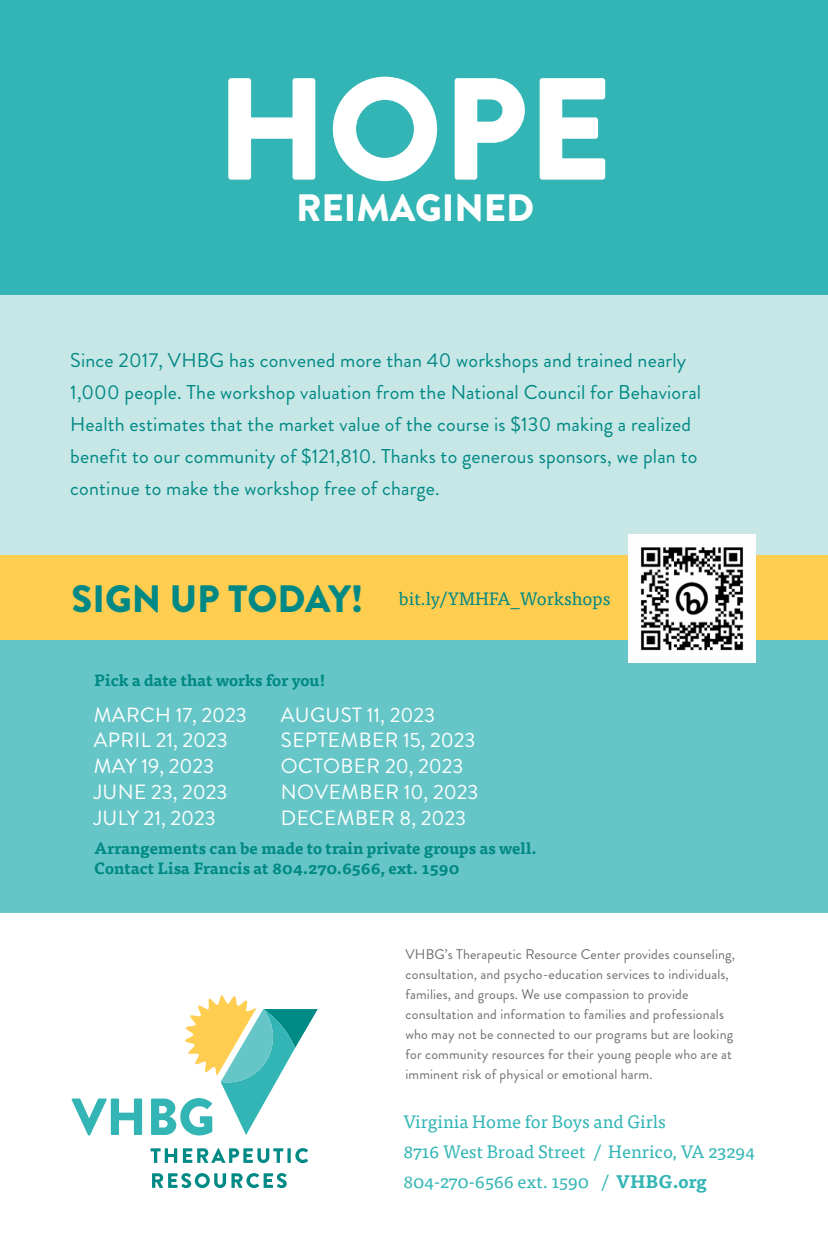
<style>
.page{position:relative;width:828px;height:1260px;background:#fff}
.page>*{position:absolute;margin:0;border:0;box-sizing:border-box;transform-origin:0 0}
.t1{font:900 145px "Brandon Grotesque";color:#fff}
.t2{font:900 38.2px "Brandon Grotesque";color:#fff}
.t3{font:20.6px/25.8px "Brandon Grotesque";letter-spacing:.015em;color:#fff}
.t4{font:20px/32px "Brandon Grotesque";letter-spacing:.01em;color:#008984}
.t5{font:18px/30px "Tisa Pro";color:#33b5b5}
.t6{font:18px "Tisa Pro";color:#008984}
.t7{font:700 16px/20px "Tisa Pro";color:#008984}
.t8{font:14px/20px "Brandon Grotesque";letter-spacing:.01em;color:#6d6e71}
.s1{font-family:"Brandon Grotesque";font-weight:900;font-size:38.2px}
.s2{font-weight:700}
</style>
<div class="page">
<div style="left:0;top:0;width:828px;height:295px;background:#33b5b5"></div>
<div style="left:0;top:295px;width:828px;height:433px;background:#c7e7e7"></div>
<svg style="left:71px;top:1099px;width:71px;height:37px"></svg>
<svg style="left:151px;top:995px;width:167px;height:140px"></svg>
<svg style="left:151px;top:1148px;width:26px;height:15px"></svg>
<svg style="left:183px;top:1148px;width:100px;height:15px"></svg>
<svg style="left:287px;top:1148px;width:4px;height:15px"></svg>
<svg style="left:295px;top:1148px;width:13px;height:15px"></svg>
<svg style="left:152px;top:1173px;width:135px;height:15px"></svg>
<div style="left:0;top:640px;width:828px;height:272px;background:#66c6c7"></div>
<div style="left:0;top:556px;width:828px;height:84px;background:#ffce51"></div>
<img style="left:628px;top:535px;width:128px;height:128px">
<h1 class="t1" style="left:216px;top:27px;width:398px">HOPE</h1>
<h2 class="t2" style="left:296px;top:181px;width:240px">REIMAGINED</h2>
<p class="t4" style="left:70px;top:344px;width:632px">Since 2017, VHBG has convened more than 40 workshops and trained nearly 1,000 people. The workshop valuation from the National Council for Behavioral Health estimates that the market value of the course is $130 making a realized benefit to our community of $121,810. Thanks to generous sponsors, we plan to continue to make the workshop free of charge.</p>
<p class="t6" style="left:72px;top:586px;width:540px"><span class="s1">SIGN UP TODAY!</span> bit.ly/YMHFA_Workshops</p>
<p class="t7" style="left:94px;top:669px;width:233px">Pick a date that works for you!</p>
<h3 class="t3" style="left:94px;top:702px;width:155px">MARCH 17, 2023<br>APRIL 21, 2023<br>MAY 19, 2023<br>JUNE 23, 2023<br>JULY 21, 2023</h3>
<h3 class="t3" style="left:281px;top:702px;width:199px">AUGUST 11, 2023<br>SEPTEMBER 15, 2023<br>OCTOBER 20, 2023<br>NOVEMBER 10, 2023<br>DECEMBER 8, 2023</h3>
<p class="t7" style="left:94px;top:838px;width:444px">Arrangements can be made to train private groups as well.<br>Contact Lisa Francis at 804.270.6566, ext. 1590</p>
<p class="t8" style="left:406px;top:944px;width:331px">VHBG’s Therapeutic Resource Center provides counseling, consultation, and psycho-education services to individuals, families, and groups. We use compassion to provide consultation and information to families and professionals who may not be connected to our programs but are looking for community resources for their young people who are at imminent risk of physical or emotional harm.</p>
<p class="t5" style="left:404px;top:1106px;width:353px">Virginia Home for Boys and Girls<br>8716 West Broad Street / Henrico, VA 23294<br>804-270-6566 ext. 1590 / <span class="s2">VHBG.org</span></p>
</div>
